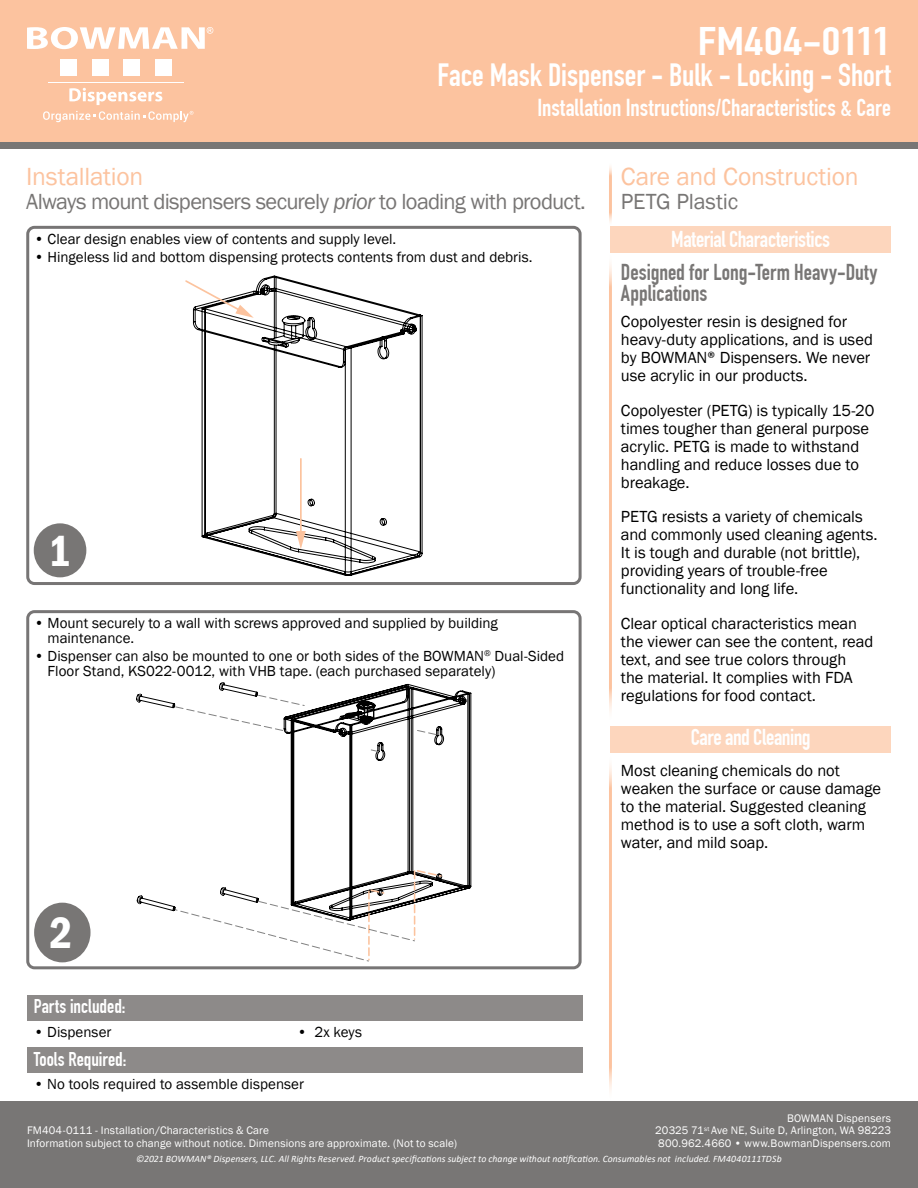
<style>
.page{position:relative;width:918px;height:1188px;background:#fff}
.page>*{position:absolute;margin:0;border:0;box-sizing:border-box;transform-origin:0 0}
.t1{font:600 condensed 45px "Franklin Gothic";color:#fff}
.t2{font:700 39px "DIN Condensed";letter-spacing:.005em;color:#fff;scale:1.28 1}
.t3{font:700 31.5px "DIN Condensed";letter-spacing:-.005em;color:#fff}
.t4{font:25.5px "Franklin Gothic";letter-spacing:-.01em;color:#fcc39f}
.t5{font:700 24px "DIN Condensed";letter-spacing:.005em;color:#fff}
.t6{font:22.5px "Franklin Gothic";letter-spacing:-.035em;color:#787675}
.t7{font:700 22.5px/21px "DIN Condensed";color:#787675}
.t8{font:700 22.5px "DIN Condensed";letter-spacing:-.02em;color:#fff}
.t9{font:22.5px "Franklin Gothic";letter-spacing:-.005em;color:#787675}
.t10{font:700 19.5px "DIN Condensed";color:#fff}
.t11{font:16.5px/18px "Franklin Gothic";letter-spacing:-.005em;color:#000}
.t12{font:15px/15px "Franklin Gothic";color:#000}
.t13{font:11.25px/12.8px "Franklin Gothic";letter-spacing:.01em;color:#fff}
.t14{font:italic 9.75px "Calibri";letter-spacing:.005em;color:#fff}
.s1{font-style:italic}
.s2{font-family:"Calibri"}
</style>
<div class="page">
<div style="left:0;top:0;width:918px;height:148px;background:#787675"></div>
<div style="left:0;top:1101px;width:918px;height:87px;background:#787675"></div>
<div style="left:0;top:0;width:918px;height:142px;background:#fcc39f"></div>
<svg style="left:69px;top:88px;width:93px;height:17px"></svg>
<hr style="left:48px;top:82px;width:136px;height:1px;background:#fff">
<div style="left:60px;top:60px;width:17px;height:16px;background:#fff"></div>
<div style="left:92px;top:60px;width:17px;height:16px;background:#fff"></div>
<div style="left:123px;top:60px;width:17px;height:16px;background:#fff"></div>
<div style="left:155px;top:60px;width:17px;height:16px;background:#fff"></div>
<svg style="left:27px;top:27px;width:186px;height:22px"></svg>
<svg style="left:43px;top:111px;width:150px;height:11px"></svg>
<div style="left:26px;top:226px;width:556px;height:359px;border:3px solid #777575;border-radius:7px"></div>
<div style="left:26px;top:610px;width:556px;height:359px;border:3px solid #777575;border-radius:7px"></div>
<svg style="left:284px;top:684px;width:187px;height:212px"></svg>
<svg style="left:368px;top:749px;width:16px;height:4px"></svg>
<svg style="left:414px;top:729px;width:28px;height:7px"></svg>
<svg style="left:136px;top:682px;width:169px;height:50px"></svg>
<svg style="left:137px;top:868px;width:306px;height:94px"></svg>
<svg style="left:193px;top:276px;width:230px;height:300px"></svg>
<svg style="left:185px;top:279px;width:69px;height:39px"></svg>
<hr style="left:300px;top:459px;width:2px;height:75px;background:#fcc39e">
<svg style="left:296px;top:531px;width:10px;height:18px"></svg>
<div style="left:27px;top:995px;width:555px;height:26px;background:#8d8a89"></div>
<div style="left:27px;top:1047px;width:555px;height:26px;background:#8d8a89"></div>
<div style="left:34px;top:523px;width:52px;height:54px;background:#787675;border-radius:50%"></div>
<div style="left:34px;top:903px;width:57px;height:59px;background:#787675;border-radius:50%"></div>
<hr style="left:609px;top:164px;width:3px;height:61px;background:#fcc39f">
<hr style="left:609px;top:255px;width:3px;height:466px;background:#fcc39f">
<hr style="left:609px;top:756px;width:3px;height:344px;background:#fcc39f">
<div style="left:610px;top:226px;width:281px;height:27px;background:#fdd6bd"></div>
<div style="left:610px;top:726px;width:281px;height:27px;background:#fdd6bd"></div>
<h2 class="t2" style="left:698px;top:18px;width:153px">FM404-0111</h2>
<h3 class="t3" style="left:437px;top:57px;width:455px">Face Mask Dispenser - Bulk - Locking - Short</h3>
<h3 class="t5" style="left:537px;top:94px;width:355px">Installation Instructions/Characteristics &amp; Care</h3>
<h3 class="t4" style="left:26px;top:161px;width:119px">Installation</h3>
<h3 class="t4" style="left:621px;top:161px;width:239px">Care and Construction</h3>
<h3 class="t6" style="left:26px;top:188px;width:561px">Always mount dispensers securely <span class="s1">prior</span> to loading with product.</h3>
<p class="t12" style="left:34px;top:232px;width:364px">• Clear design enables view of contents and supply level.</p>
<p class="t12" style="left:34px;top:250px;width:500px">• Hingeless lid and bottom dispensing protects contents from dust and debris.</p>
<h1 class="t1" style="left:48px;top:521px;width:24px">1</h1>
<p class="t12" style="left:48px;top:615px;width:452px;text-indent:-14px">• Mount securely to a wall with screws approved and supplied by building maintenance.</p>
<p class="t12" style="left:48px;top:649px;width:518px;text-indent:-14px">• Dispenser can also be mounted to one or both sides of the BOWMAN<sup>®</sup> Dual-Sided<br>Floor Stand, KS022-0012, with VHB tape. (each purchased separately)</p>
<h1 class="t1" style="left:50px;top:903px;width:24px">2</h1>
<p class="t10" style="left:34px;top:995px;width:93px">Parts included:</p>
<p class="t12" style="left:34px;top:1025px;width:79px">• Dispenser</p>
<p class="t12" style="left:297px;top:1025px;width:67px">• 2x keys</p>
<p class="t10" style="left:34px;top:1047px;width:94px">Tools Required:</p>
<p class="t12" style="left:34px;top:1077px;width:272px">• No tools required to assemble dispenser</p>
<p class="t13" style="left:27px;top:1124px;width:432px">FM404-0111 - Installation/Characteristics &amp; Care<br>Information subject to change without notice. Dimensions are approximate. (Not to scale)</p>
<h3 class="t9" style="left:621px;top:188px;width:119px">PETG Plastic</h3>
<h3 class="t8" style="left:671px;top:226px;width:160px">Material Characteristics</h3>
<h3 class="t7" style="left:621px;top:262px;width:258px">Designed for Long-Term Heavy-Duty<br>Applications</h3>
<p class="t11" style="left:621px;top:313px;width:253px">Copolyester resin is designed for heavy-duty applications, and is used by BOWMAN<span class="s2">®</span> Dispensers. We never use acrylic in our products.</p>
<p class="t11" style="left:621px;top:402px;width:255px">Copolyester (PETG) is typically 15-20 times tougher than general purpose acrylic. PETG is made to withstand handling and reduce losses due to breakage.</p>
<p class="t11" style="left:621px;top:508px;width:258px">PETG resists a variety of chemicals and commonly used cleaning agents.<br>It is tough and durable (not brittle), providing years of trouble-free functionality and long life.</p>
<p class="t11" style="left:621px;top:615px;width:254px">Clear optical characteristics mean the viewer can see the content, read text, and see true colors through<br>the material. It complies with FDA regulations for food contact.</p>
<h3 class="t8" style="left:691px;top:724px;width:121px">Care and Cleaning</h3>
<p class="t11" style="left:621px;top:762px;width:262px">Most cleaning chemicals do not weaken the surface or cause damage to the material. Suggested cleaning method is to use a soft cloth, warm water, and mild soap.</p>
<p class="t13" style="left:655px;top:1112px;width:237px;text-align:justify;text-indent:132px">BOWMAN Dispensers 20325 71<sup>st</sup> Ave NE, Suite D, Arlington, WA 98223<br>800.962.4660 • www.BowmanDispensers.com</p>
<p class="t14" style="left:136px;top:1152px;width:647px">©2021 BOWMAN® Dispensers, LLC. All Rights Reserved. Product specifications subject to change without notification. Consumables not included. FM4040111TDSb</p>
</div>
